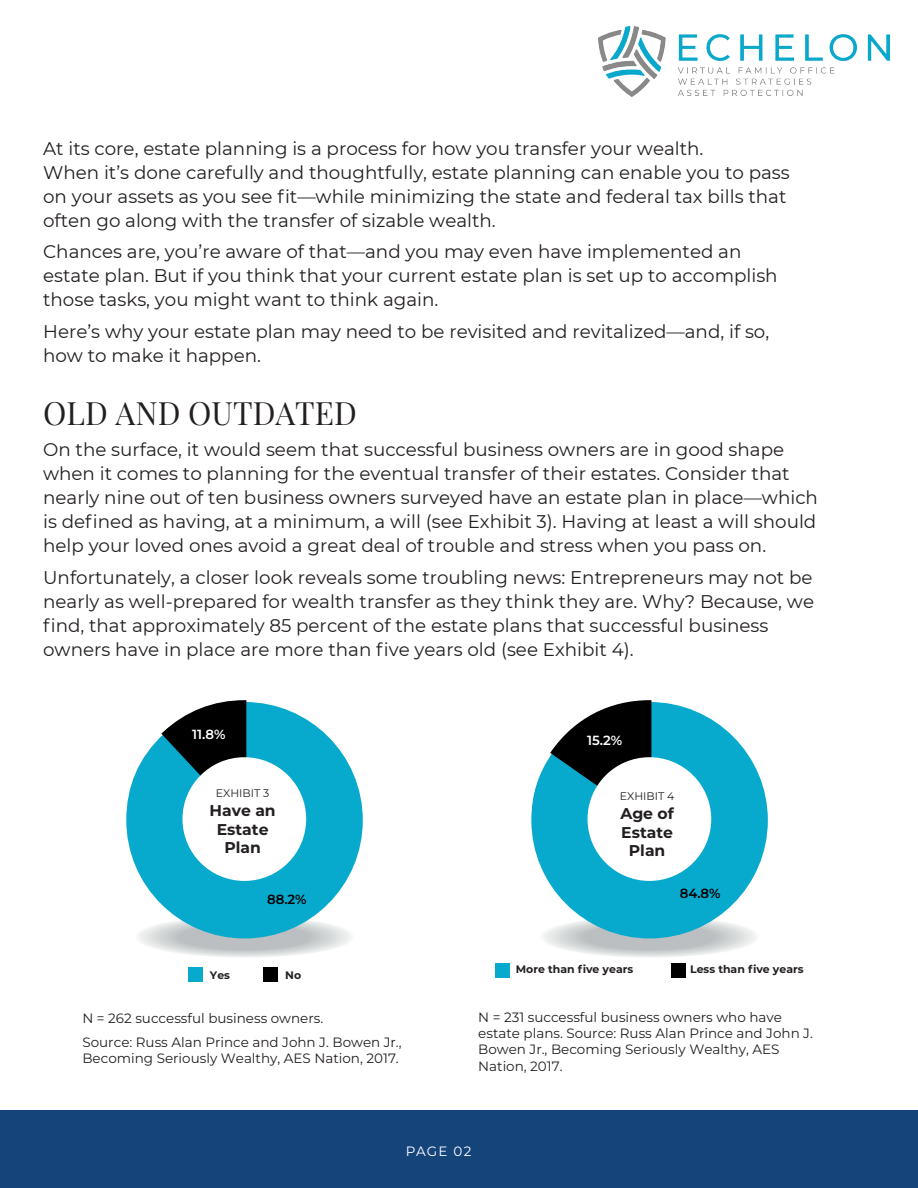
<style>
.page{position:relative;width:918px;height:1188px;background:#fff}
.page>*{position:absolute;margin:0;border:0;box-sizing:border-box;transform-origin:0 0}
.t1{font:31.5px "Playfair Display";color:#231f20}
.t2{font:18.3px/24px "Montserrat";color:#231f20}
.t3{font:700 15.6px/18.8px "Montserrat";color:#231f20;text-align:center}
.t4{font:100 13.5px/16.2px "Montserrat";color:#231f20}
.t5{font:100 13.5px "Montserrat";letter-spacing:.085em;color:#fff}
.t6{font:100 13.2px "Montserrat";color:#000001}
.t7{font:100 13.2px "Montserrat";color:#fff}
.t8{font:700 10.95px "Montserrat";color:#231f20}
.t9{font:10.95px "Montserrat";color:#231f20}
</style>
<div class="page">
<img style="left:599px;top:27px;width:290px;height:69px">
<div style="left:0;top:1111px;width:918px;height:77px;background:#15447b"></div>
<div style="left:136px;top:916px;width:218px;height:42px;background:#f4f6f6;border-radius:50%"></div>
<div style="left:141px;top:917px;width:207px;height:40px;background:#eef0f0;border-radius:50%"></div>
<div style="left:146px;top:918px;width:197px;height:38px;background:#e9eae9;border-radius:50%"></div>
<div style="left:152px;top:919px;width:185px;height:36px;background:#e0e3e3;border-radius:50%"></div>
<div style="left:157px;top:920px;width:175px;height:34px;background:#d8dbda;border-radius:50%"></div>
<div style="left:162px;top:921px;width:165px;height:32px;background:#d2d5d5;border-radius:50%"></div>
<div style="left:168px;top:923px;width:153px;height:29px;background:#cacecf;border-radius:50%"></div>
<div style="left:173px;top:924px;width:142px;height:27px;background:#c3c7c8;border-radius:50%"></div>
<div style="left:178px;top:925px;width:132px;height:25px;background:#bdc1c3;border-radius:50%"></div>
<svg style="left:126px;top:702px;width:237px;height:236px;fill:#07a9cd"></svg>
<svg style="left:159px;top:700px;width:91px;height:125px;background:#235864"></svg>
<div style="left:182px;top:757px;width:124px;height:124px;background:#fff;border-radius:50%"></div>
<div style="left:541px;top:916px;width:218px;height:42px;background:#f4f6f6;border-radius:50%"></div>
<div style="left:546px;top:917px;width:207px;height:40px;background:#eef0f0;border-radius:50%"></div>
<div style="left:551px;top:918px;width:197px;height:38px;background:#e9eae9;border-radius:50%"></div>
<div style="left:557px;top:919px;width:185px;height:36px;background:#e0e3e3;border-radius:50%"></div>
<div style="left:562px;top:920px;width:175px;height:34px;background:#d8dbda;border-radius:50%"></div>
<div style="left:567px;top:921px;width:165px;height:32px;background:#d2d5d5;border-radius:50%"></div>
<div style="left:573px;top:923px;width:153px;height:29px;background:#cacecf;border-radius:50%"></div>
<div style="left:578px;top:924px;width:142px;height:27px;background:#c3c7c8;border-radius:50%"></div>
<div style="left:583px;top:925px;width:132px;height:25px;background:#bdc1c3;border-radius:50%"></div>
<svg style="left:531px;top:702px;width:237px;height:236px;fill:#07a9cd"></svg>
<svg style="left:548px;top:700px;width:107px;height:125px"></svg>
<div style="left:588px;top:757px;width:123px;height:124px;background:#fff;border-radius:50%"></div>
<div style="left:188px;top:967px;width:14px;height:14px;background:#07a9cd"></div>
<div style="left:263px;top:967px;width:15px;height:14px;background:#000001"></div>
<div style="left:496px;top:963px;width:14px;height:15px;background:#07a9cd"></div>
<div style="left:672px;top:963px;width:14px;height:15px;background:#000001"></div>
<p class="t2" style="left:43px;top:136px;width:748px">At its core, estate planning is a process for how you transfer your wealth.<br>When it’s done carefully and thoughtfully, estate planning can enable you to pass on your assets as you see fit—while minimizing the state and federal tax bills that often go along with the transfer of sizable wealth.</p>
<p class="t2" style="left:43px;top:239px;width:736px">Chances are, you’re aware of that—and you may even have implemented an estate plan. But if you think that your current estate plan is set up to accomplish those tasks, you might want to think again.</p>
<p class="t2" style="left:43px;top:319px;width:728px">Here’s why your estate plan may need to be revisited and revitalized—and, if so, how to make it happen.</p>
<h1 class="t1" style="left:43px;top:388px;width:315px">OLD AND OUTDATED</h1>
<p class="t2" style="left:43px;top:437px;width:776px">On the surface, it would seem that successful business owners are in good shape when it comes to planning for the eventual transfer of their estates. Consider that nearly nine out of ten business owners surveyed have an estate plan in place—which is defined as having, at a minimum, a will (see Exhibit 3). Having at least a will should help your loved ones avoid a great deal of trouble and stress when you pass on.</p>
<p class="t2" style="left:43px;top:564px;width:772px">Unfortunately, a closer look reveals some troubling news: Entrepreneurs may not be nearly as well-prepared for wealth transfer as they think they are. Why? Because, we find, that approximately 85 percent of the estate plans that successful business owners have in place are more than five years old (see Exhibit 4).</p>
<p class="t7" style="left:192px;top:725px;width:35px">11.8%</p>
<p class="t9" style="left:216px;top:786px;width:55px">EXHIBIT 3</p>
<p class="t3" style="left:210px;top:800px;width:68px">Have an<br>Estate<br>Plan</p>
<p class="t6" style="left:267px;top:890px;width:41px">88.2%</p>
<p class="t7" style="left:587px;top:731px;width:37px">15.2%</p>
<p class="t9" style="left:620px;top:789px;width:56px">EXHIBIT 4</p>
<p class="t3" style="left:620px;top:803px;width:55px">Age of<br>Estate<br>Plan</p>
<p class="t6" style="left:680px;top:885px;width:42px">84.8%</p>
<p class="t8" style="left:210px;top:967px;width:22px">Yes</p>
<p class="t8" style="left:285px;top:967px;width:17px">No</p>
<p class="t8" style="left:516px;top:962px;width:119px">More than five years</p>
<p class="t8" style="left:690px;top:962px;width:115px">Less than five years</p>
<p class="t4" style="left:82px;top:1006px;width:321px;line-height:23.7px">N = 262 successful business owners.<br>Source: Russ Alan Prince and John J. Bowen Jr.,</p>
<p class="t4" style="left:82px;top:1050px;width:318px">Becoming Seriously Wealthy, AES Nation, 2017.</p>
<p class="t4" style="left:478px;top:1009px;width:336px">N = 231 successful business owners who have estate plans. Source: Russ Alan Prince and John J.<br>Bowen Jr., Becoming Seriously Wealthy, AES Nation, 2017.</p>
<p class="t5" style="left:406px;top:1142px;width:67px">PAGE 02</p>
</div>
